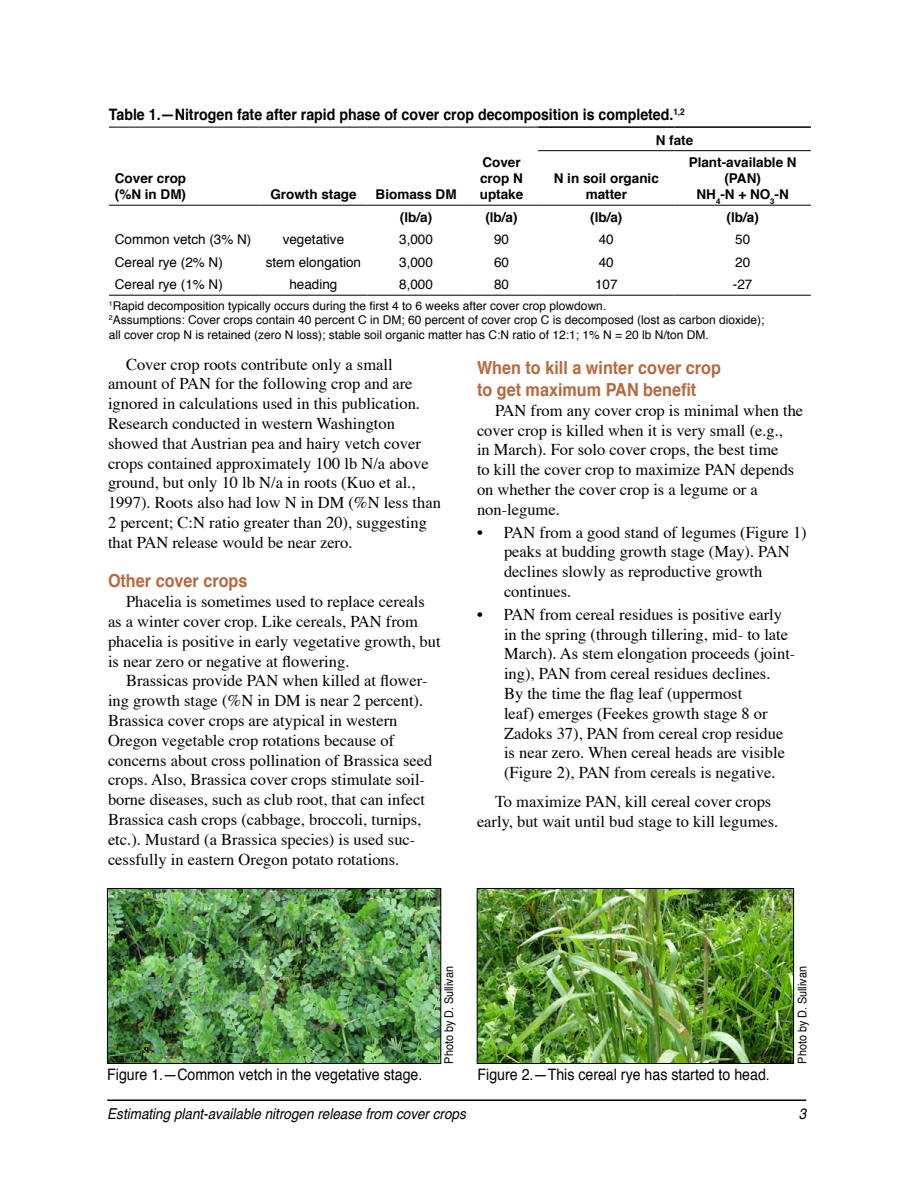
<style>
.page{position:relative;width:918px;height:1188px;background:#fff}
.page>*{position:absolute;margin:0;border:0;box-sizing:border-box;transform-origin:0 0}
.subhead2{font:700 18px/21.6px "Helvetica";color:#b8683d;scale:.9 1}
.body_text{font:16.5px/19.8px "Times";color:#000}
.body_text_space_abov{font:16.5px/19.8px "Times";color:#000}
.hanging_indent{font:16.5px/19.8px "Times";color:#000}
.t1{font:15.75px "Helvetica";color:#000;scale:.9 1}
.t2{font:700 15.75px "Helvetica";color:#000;scale:.9 1}
.t3{font:italic 15px "Helvetica";color:#000;scale:.9 1}
.t4{font:700 13.5px/16.2px "Helvetica";color:#000}
.t5{font:13.5px "Helvetica";color:#000}
.t6{font:12px/14.4px "Helvetica";color:#000}
.t7{font:12px "Helvetica";color:#000;scale:.9 1}
</style>
<div class="page">
<hr style="left:107px;top:1100px;width:699px;height:1px;background:#000">
<hr style="left:109px;top:127px;width:151px;height:1px;background:#000">
<hr style="left:260px;top:127px;width:107px;height:1px;background:#000">
<hr style="left:367px;top:127px;width:98px;height:1px;background:#000">
<hr style="left:465px;top:127px;width:73px;height:1px;background:#000">
<hr style="left:538px;top:126px;width:137px;height:2px;background:#000">
<hr style="left:675px;top:126px;width:136px;height:2px;background:#000">
<hr style="left:109px;top:205px;width:151px;height:1px;background:#000">
<hr style="left:260px;top:205px;width:107px;height:1px;background:#000">
<hr style="left:367px;top:205px;width:98px;height:1px;background:#000">
<hr style="left:465px;top:205px;width:73px;height:1px;background:#000">
<hr style="left:538px;top:205px;width:137px;height:1px;background:#000">
<hr style="left:675px;top:205px;width:136px;height:1px;background:#000">
<hr style="left:538px;top:150px;width:137px;height:1px;background:#000">
<hr style="left:675px;top:150px;width:136px;height:1px;background:#000">
<hr style="left:109px;top:295px;width:151px;height:1px;background:#000">
<hr style="left:260px;top:295px;width:107px;height:1px;background:#000">
<hr style="left:367px;top:295px;width:98px;height:1px;background:#000">
<hr style="left:465px;top:295px;width:73px;height:1px;background:#000">
<hr style="left:538px;top:295px;width:137px;height:1px;background:#000">
<hr style="left:675px;top:295px;width:136px;height:1px;background:#000">
<img style="left:109px;top:890px;width:330px;height:172px">
<div style="left:107px;top:888px;width:334px;height:176px;border:1px solid #000"></div>
<img style="left:479px;top:890px;width:313px;height:172px">
<div style="left:477px;top:888px;width:317px;height:176px;border:1px solid #000"></div>
<p class="t2" style="left:109px;top:102px;width:641px">Table 1.—Nitrogen fate after rapid phase of cover crop decomposition is completed.<sup>1,2</sup></p>
<p class="t4" style="left:656px;top:132px;width:39px">N fate</p>
<p class="t4" style="left:115px;top:170px;width:73px">Cover crop (%N in DM)</p>
<p class="t4" style="left:480px;top:154px;width:45px">Cover crop N uptake</p>
<p class="t4" style="left:689px;top:154px;width:110px;text-align:center">Plant-available N (PAN)<br>NH<sub>4</sub>-N + NO<sub>3</sub>-N</p>
<p class="t4" style="left:554px;top:170px;width:107px;text-align:center">N in soil organic matter</p>
<p class="t4" style="left:270px;top:187px;width:88px">Growth stage</p>
<p class="t4" style="left:376px;top:187px;width:83px">Biomass DM</p>
<p class="t4" style="left:400px;top:209px;width:34px">(lb/a)</p>
<p class="t4" style="left:485px;top:209px;width:34px">(lb/a)</p>
<p class="t4" style="left:590px;top:209px;width:34px">(lb/a)</p>
<p class="t4" style="left:727px;top:209px;width:34px">(lb/a)</p>
<p class="t5" style="left:115px;top:229px;width:138px">Common vetch (3% N)</p>
<p class="t5" style="left:283px;top:229px;width:63px">vegetative</p>
<p class="t5" style="left:399px;top:229px;width:35px">3,000</p>
<p class="t5" style="left:494px;top:229px;width:17px">90</p>
<p class="t5" style="left:599px;top:229px;width:17px">40</p>
<p class="t5" style="left:735px;top:229px;width:17px">50</p>
<p class="t5" style="left:115px;top:252px;width:110px">Cereal rye (2% N)</p>
<p class="t5" style="left:266px;top:252px;width:97px">stem elongation</p>
<p class="t5" style="left:399px;top:252px;width:35px">3,000</p>
<p class="t5" style="left:494px;top:252px;width:17px">60</p>
<p class="t5" style="left:599px;top:252px;width:17px">40</p>
<p class="t5" style="left:735px;top:252px;width:17px">20</p>
<p class="t5" style="left:115px;top:274px;width:110px">Cereal rye (1% N)</p>
<p class="t5" style="left:289px;top:274px;width:50px">heading</p>
<p class="t5" style="left:399px;top:274px;width:35px">8,000</p>
<p class="t5" style="left:494px;top:274px;width:17px">80</p>
<p class="t5" style="left:595px;top:274px;width:24px">107</p>
<p class="t5" style="left:733px;top:274px;width:21px">-27</p>
<p class="t6" style="left:109px;top:299px;width:657px"><sup>1</sup>Rapid decomposition typically occurs during the first 4 to 6 weeks after cover crop plowdown.<br><sup>2</sup>Assumptions: Cover crops contain 40 percent C in DM; 60 percent of cover crop C is decomposed (lost as carbon dioxide); all cover crop N is retained (zero N loss); stable soil organic matter has C:N ratio of 12:1; 1% N = 20 lb N/ton DM.</p>
<h3 class="subhead2" style="left:477px;top:357px;width:273px">When to kill a winter cover crop to get maximum PAN benefit</h3>
<p class="body_text" style="left:477px;top:399px;width:328px;text-indent:18px">PAN from any cover crop is minimal when the cover crop is killed when it is very small (e.g.,<br>in March). For solo cover crops, the best time<br>to kill the cover crop to maximize PAN depends on whether the cover crop is a legume or a non-legume.</p>
<p class="hanging_indent" style="left:504px;top:521px;width:304px;text-indent:-27px">• PAN from a good stand of legumes (Figure 1) peaks at budding growth stage (May). PAN declines slowly as reproductive growth continues.</p>
<p class="hanging_indent" style="left:504px;top:603px;width:293px;text-indent:-27px">• PAN from cereal residues is positive early in the spring (through tillering, mid- to late March). As stem elongation proceeds (joint&shy;ing), PAN from cereal residues declines.<br>By the time the flag leaf (uppermost<br>leaf) emerges (Feekes growth stage 8 or Zadoks 37), PAN from cereal crop residue is near zero. When cereal heads are visible (Figure 2), PAN from cereals is negative.</p>
<p class="body_text_space_abov" style="left:477px;top:790px;width:303px;text-indent:18px">To maximize PAN, kill cereal cover crops early, but wait until bud stage to kill legumes.</p>
<p class="body_text_space_abov" style="left:108px;top:353px;width:335px;text-indent:18px">Cover crop roots contribute only a small amount of PAN for the following crop and are ignored in calculations used in this publication.<br>Research conducted in western Washington showed that Austrian pea and hairy vetch cover crops contained approximately 100 lb N/a above ground, but only 10 lb N/a in roots (Kuo et al., 1997). Roots also had low N in DM (%N less than 2 percent; C:N ratio greater than 20), suggesting that PAN release would be near zero.</p>
<h3 class="subhead2" style="left:108px;top:571px;width:157px">Other cover crops</h3>
<p class="body_text" style="left:108px;top:590px;width:334px;text-indent:18px">Phacelia is sometimes used to replace cereals as a winter cover crop. Like cereals, PAN from phacelia is positive in early vegetative growth, but is near zero or negative at flowering.</p>
<p class="body_text" style="left:108px;top:670px;width:326px;text-indent:18px">Brassicas provide PAN when killed at flower&shy;ing growth stage (%N in DM is near 2 percent).<br>Brassica cover crops are atypical in western Oregon vegetable crop rotations because of concerns about cross pollination of Brassica seed crops. Also, Brassica cover crops stimulate soil&shy;borne diseases, such as club root, that can infect Brassica cash crops (cabbage, broccoli, turnips, etc.). Mustard (a Brassica species) is used suc&shy;cessfully in eastern Oregon potato rotations.</p>
<p class="t1" style="left:107px;top:1062px;width:352px">Figure 1.—Common vetch in the vegetative stage.</p>
<p class="t7" style="left:440px;top:1064px;width:110px;rotate:-90deg">Photo by D. Sullivan</p>
<p class="t1" style="left:478px;top:1062px;width:326px">Figure 2.—This cereal rye has started to head.</p>
<p class="t7" style="left:793px;top:1064px;width:110px;rotate:-90deg">Photo by D. Sullivan</p>
<p class="t3" style="left:107px;top:1102px;width:400px">Estimating plant-available nitrogen release from cover crops</p>
<p class="t3" style="left:799px;top:1102px;width:10px">3</p>
</div>
